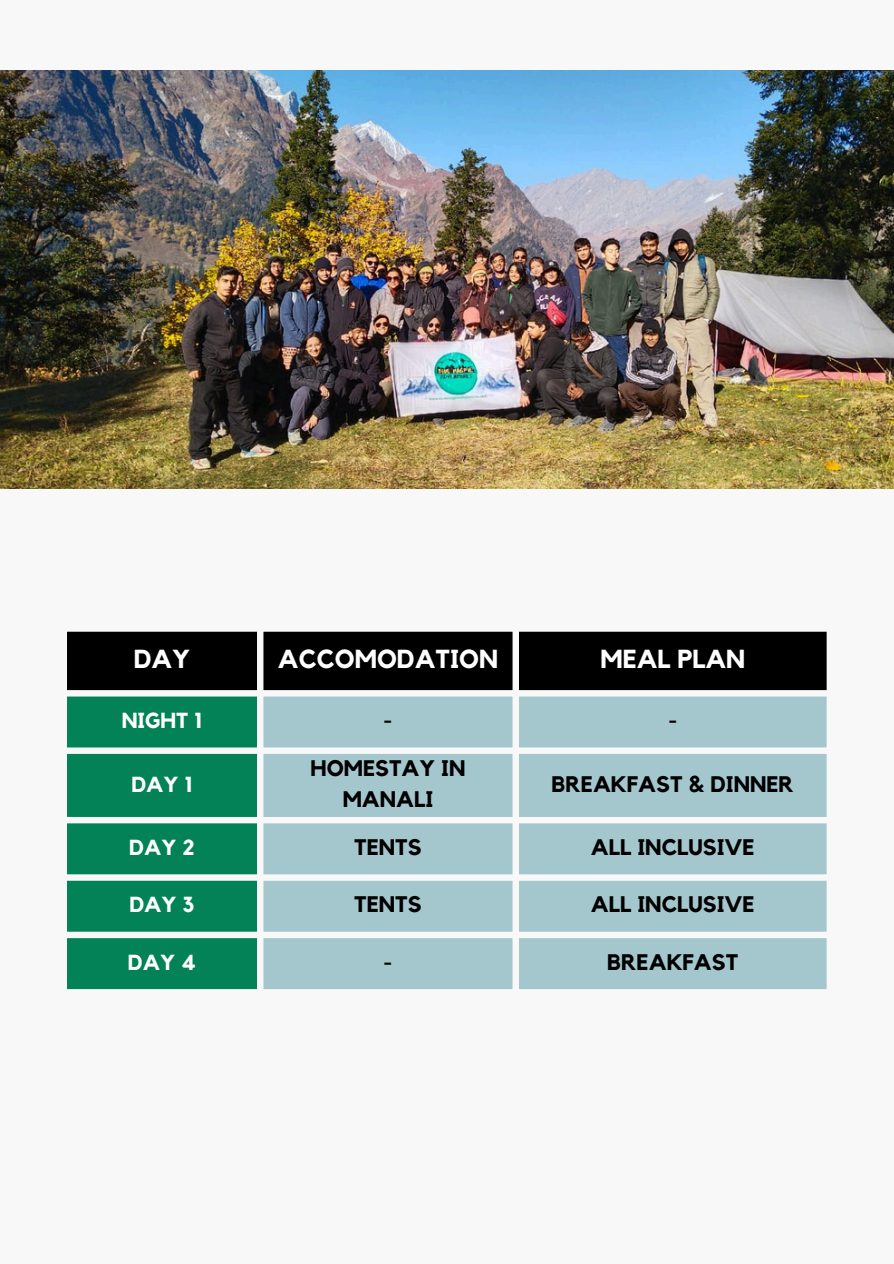
<style>
.page{position:relative;width:894px;height:1264px;background:#fff}
.page>*{position:absolute;margin:0;border:0;box-sizing:border-box;transform-origin:0 0}
.t1{font:700 25.95px "Kollektif";color:#fff}
.t2{font:700 22.35px/30.3px "Kollektif";color:#000;text-align:center}
.t3{font:700 21.75px "Kollektif";color:#fff}
</style>
<div class="page">
<div style="left:0;top:0;width:893px;height:1263px;background:#f8f8f8"></div>
<div style="left:67px;top:631px;width:759px;height:59px;background:#000"></div>
<svg style="left:67px;top:696px;width:190px;height:293px;background:#188c64"></svg>
<svg style="left:263px;top:696px;width:563px;height:293px;background:#accbd1"></svg>
<img style="left:0;top:70px;width:893px;height:418px">
<p class="t1" style="left:134px;top:646px;width:58px">DAY</p>
<p class="t1" style="left:278px;top:646px;width:222px">ACCOMODATION</p>
<p class="t1" style="left:600px;top:646px;width:146px">MEAL PLAN</p>
<p class="t3" style="left:122px;top:710px;width:82px">NIGHT 1</p>
<p class="t2" style="left:383px;top:706px;width:10px">-</p>
<p class="t2" style="left:668px;top:706px;width:10px">-</p>
<p class="t3" style="left:131px;top:774px;width:63px">DAY 1</p>
<p class="t2" style="left:310px;top:754px;width:156px">HOMESTAY IN<br>MANALI</p>
<p class="t2" style="left:551px;top:770px;width:244px">BREAKFAST &amp; DINNER</p>
<p class="t3" style="left:129px;top:837px;width:67px">DAY 2</p>
<p class="t2" style="left:354px;top:832px;width:69px">TENTS</p>
<p class="t2" style="left:590px;top:832px;width:165px">ALL INCLUSIVE</p>
<p class="t3" style="left:129px;top:894px;width:67px">DAY 3</p>
<p class="t2" style="left:354px;top:890px;width:69px">TENTS</p>
<p class="t2" style="left:590px;top:890px;width:165px">ALL INCLUSIVE</p>
<p class="t3" style="left:128px;top:952px;width:70px">DAY 4</p>
<p class="t2" style="left:383px;top:947px;width:10px">-</p>
<p class="t2" style="left:607px;top:947px;width:132px">BREAKFAST</p>
</div>
